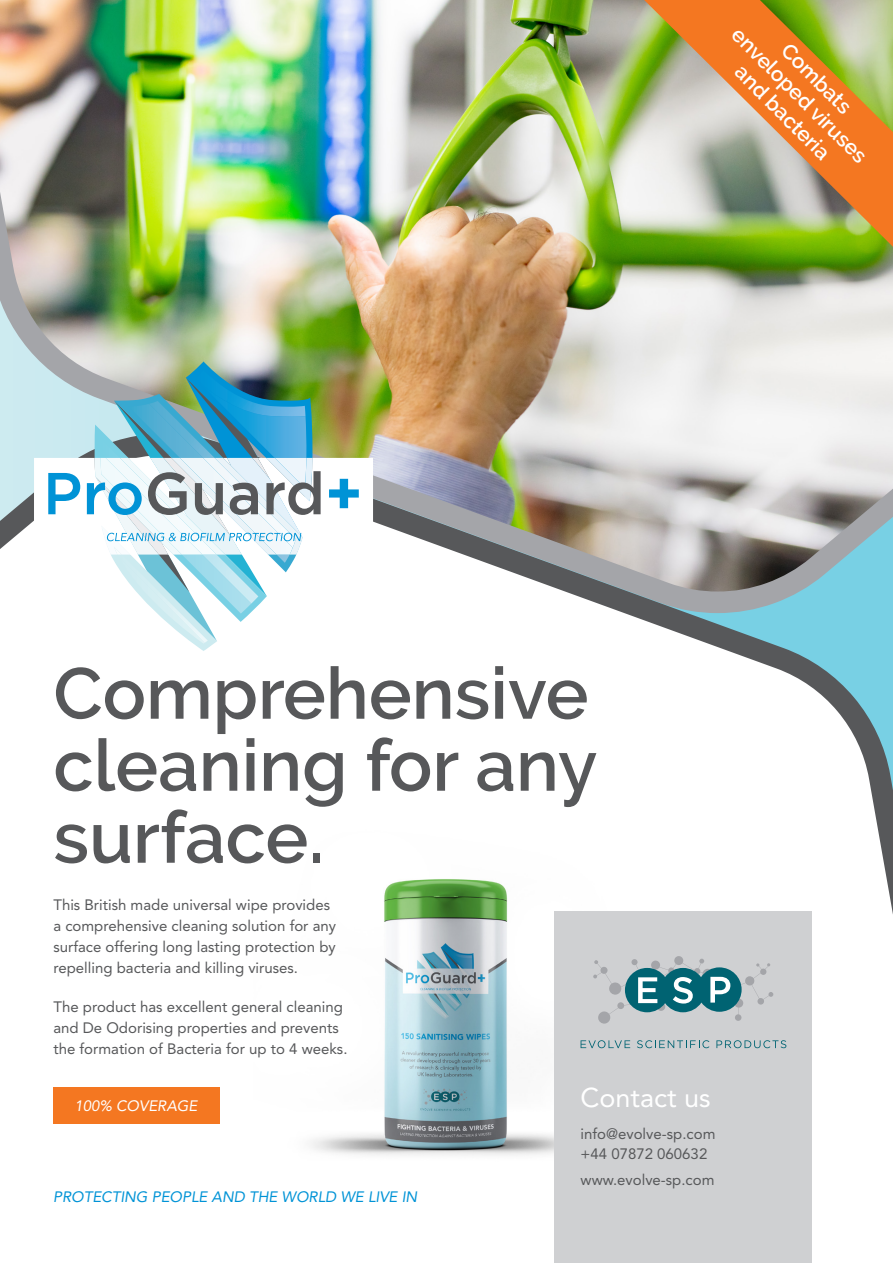
<style>
.page{position:relative;width:893px;height:1263px;background:#fff}
.page>*{position:absolute;margin:0;border:0;box-sizing:border-box;transform-origin:0 0}
.t1{font:600 72px/72px "Raleway";color:#57585a}
.t2{font:27px "Avenir";color:#fff}
.t3{font:600 21px/24px "Raleway";color:#fff;text-align:center}
.t4{font:15px/21px "Avenir";color:#57585a}
.t5{font:italic 15px "Avenir";color:#0093d6}
.t6{font:italic 15px "Avenir";color:#fff}
</style>
<div class="page">
<img style="left:0;top:0;width:644px;height:121px">
<img style="left:0;top:121px;width:893px;height:310px">
<svg style="left:0;top:431px;width:893px;height:483px"></svg>
<img style="left:254px;top:827px;width:370px;height:328px">
<svg style="left:34px;top:361px;width:339px;height:290px"></svg>
<svg style="left:644px;top:0;width:249px;height:247px;background:#c5a565"></svg>
<div style="left:53px;top:1087px;width:167px;height:36px;background:#f47721"></div>
<div style="left:554px;top:911px;width:258px;height:352px;background:#cfd0d2"></div>
<svg style="left:581px;top:1040px;width:49px;height:8px"></svg>
<svg style="left:637px;top:1040px;width:72px;height:8px"></svg>
<svg style="left:716px;top:1040px;width:70px;height:8px"></svg>
<svg style="left:593px;top:956px;width:180px;height:68px"></svg>
<h3 class="t3" style="left:761px;top:6px;width:183px;rotate:45deg">Combats enveloped viruses and bacteria</h3>
<h1 class="t1" style="left:53px;top:657px;width:546px">Comprehensive cleaning for any surface.</h1>
<p class="t4" style="left:53px;top:894px;width:284px">This British made universal wipe provides a comprehensive cleaning solution for any surface offering long lasting protection by repelling bacteria and killing viruses.</p>
<p class="t4" style="left:53px;top:996px;width:296px">The product has excellent general cleaning and De Odorising properties and prevents the formation of Bacteria for up to 4 weeks.</p>
<p class="t6" style="left:74px;top:1097px;width:125px">100% COVERAGE</p>
<h2 class="t2" style="left:581px;top:1082px;width:132px">Contact us</h2>
<p class="t4" style="left:581px;top:1124px;width:136px;line-height:19.5px">info@evolve-sp.com +44 07872 060632</p>
<p class="t4" style="left:581px;top:1169px;width:135px">www.evolve-sp.com</p>
<p class="t5" style="left:53px;top:1188px;width:366px">PROTECTING PEOPLE AND THE WORLD WE LIVE IN</p>
</div>
